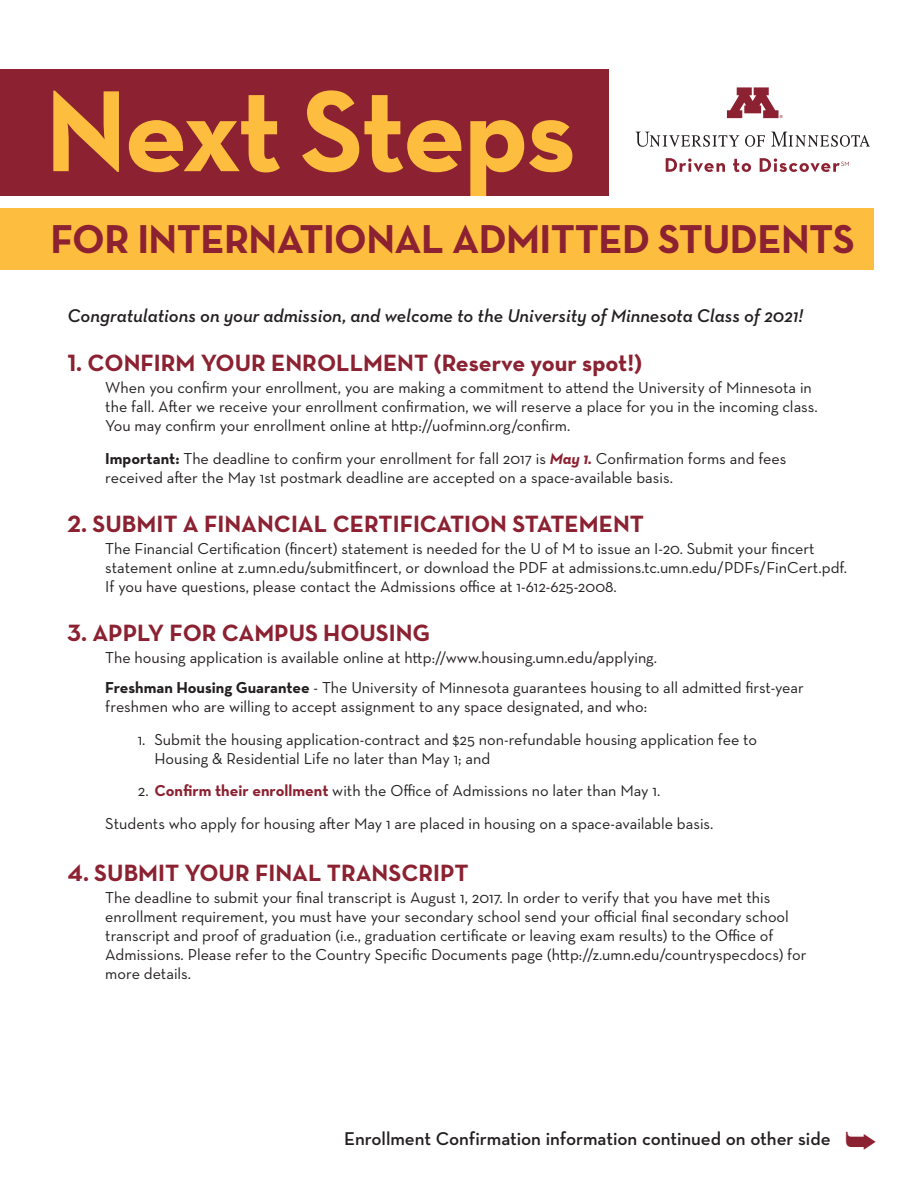
<style>
.page{position:relative;width:918px;height:1188px;background:#fff}
.page>*{position:absolute;margin:0;border:0;box-sizing:border-box;transform-origin:0 0}
.t1{font:700 117.45px "Neutraface Text";letter-spacing:-.025em;color:#fdbd3f}
.t2{font:700 40.95px "Neutraface Text";letter-spacing:-.015em;color:#8b2131}
.t3{font:700 24px "Neutraface Text";color:#8b2131}
.t4{font:600 18.9px "Neutraface Text";letter-spacing:-.005em;color:#231f20}
.t5{font:italic 600 18.75px "Neutraface Text";color:#231f20}
.t6{font:16.2px/19px "Neutraface Text";color:#231f20}
.s1{font-weight:700}
.s2{font-weight:700;font-style:italic;color:#8b2131}
.s3{font-weight:700;color:#8b2131}
.s4{color:#8b2131}
</style>
<div class="page">
<div style="left:0;top:208px;width:873px;height:62px;background:#fdbd3f"></div>
<div style="left:0;top:70px;width:608px;height:126px;background:#8b2131"></div>
<svg style="left:771px;top:132px;width:99px;height:15px"></svg>
<svg style="left:745px;top:135px;width:20px;height:12px"></svg>
<svg style="left:636px;top:132px;width:103px;height:15px"></svg>
<svg style="left:666px;top:158px;width:59px;height:14px"></svg>
<svg style="left:733px;top:159px;width:18px;height:13px"></svg>
<svg style="left:760px;top:158px;width:89px;height:14px"></svg>
<svg style="left:727px;top:87px;width:56px;height:31px"></svg>
<h1 class="t1" style="left:45px;top:56px;width:532px">Next Steps</h1>
<h2 class="t2" style="left:50px;top:213px;width:806px">FOR INTERNATIONAL ADMITTED STUDENTS</h2>
<p class="t5" style="left:67px;top:304px;width:737px">Congratulations on your admission, and welcome to the University of Minnesota Class of 2021!</p>
<h3 class="t3" style="left:67px;top:347px;width:576px">1. CONFIRM YOUR ENROLLMENT (Reserve your spot!)</h3>
<p class="t6" style="left:105px;top:378px;width:714px">When you confirm your enrollment, you are making a commitment to attend the University of Minnesota in the fall. After we receive your enrollment confirmation, we will reserve a place for you in the incoming class.<br>You may confirm your enrollment online at http://uofminn.org/confirm.</p>
<p class="t6" style="left:105px;top:448px;width:683px"><span class="s1">Important:</span> The deadline to confirm your enrollment for fall 2017 is <span class="s2">May 1.</span> Confirmation forms and fees received after the May 1st postmark deadline are accepted on a space-available basis.</p>
<h3 class="t3" style="left:67px;top:508px;width:578px">2. SUBMIT A FINANCIAL CERTIFICATION STATEMENT</h3>
<p class="t6" style="left:105px;top:538px;width:743px">The Financial Certification (fincert) statement is needed for the U of M to issue an I-20. Submit your fincert statement online at z.umn.edu/submitfincert, or download the PDF at admissions.tc.umn.edu/PDFs/FinCert.pdf.<br>If you have questions, please contact the Admissions office at 1-612-625-2008.</p>
<h3 class="t3" style="left:67px;top:617px;width:364px">3. APPLY FOR CAMPUS HOUSING</h3>
<p class="t6" style="left:105px;top:642px;width:700px;line-height:30px">The housing application is available online at http://www.housing.umn.edu/applying.<br><span class="s1">Freshman Housing Guarantee</span> - The University of Minnesota guarantees housing to all admitted first-year</p>
<p class="t6" style="left:105px;top:697px;width:543px">freshmen who are willing to accept assignment to any space designated, and who:</p>
<p class="t6" style="left:154px;top:729px;width:604px;text-indent:-17px">1. Submit the housing application-contract and $25 non-refundable housing application fee to<br>Housing &amp; Residential Life no later than May 1; and</p>
<p class="t6" style="left:105px;top:774px;width:610px;line-height:32.5px;text-indent:32px">2. <span class="s3">Confirm their enrollment</span> with the Office of Admissions no later than May 1.<br>Students who apply for housing after May 1 are placed in housing on a space-available basis.</p>
<h3 class="t3" style="left:67px;top:857px;width:403px">4. SUBMIT YOUR FINAL TRANSCRIPT</h3>
<p class="t6" style="left:105px;top:887px;width:703px">The deadline to submit your final transcript is August 1, 2017. In order to verify that you have met this enrollment requirement, you must have your secondary school send your official final secondary school transcript and proof of graduation (i.e., graduation certificate or leaving exam results) to the Office of Admissions. Please refer to the Country Specific Documents page (http://z.umn.edu/countryspecdocs) for more details.</p>
<p class="t4" style="left:344px;top:1127px;width:534px">Enrollment Confirmation information continued on other side <span class="s4">➥</span></p>
</div>
